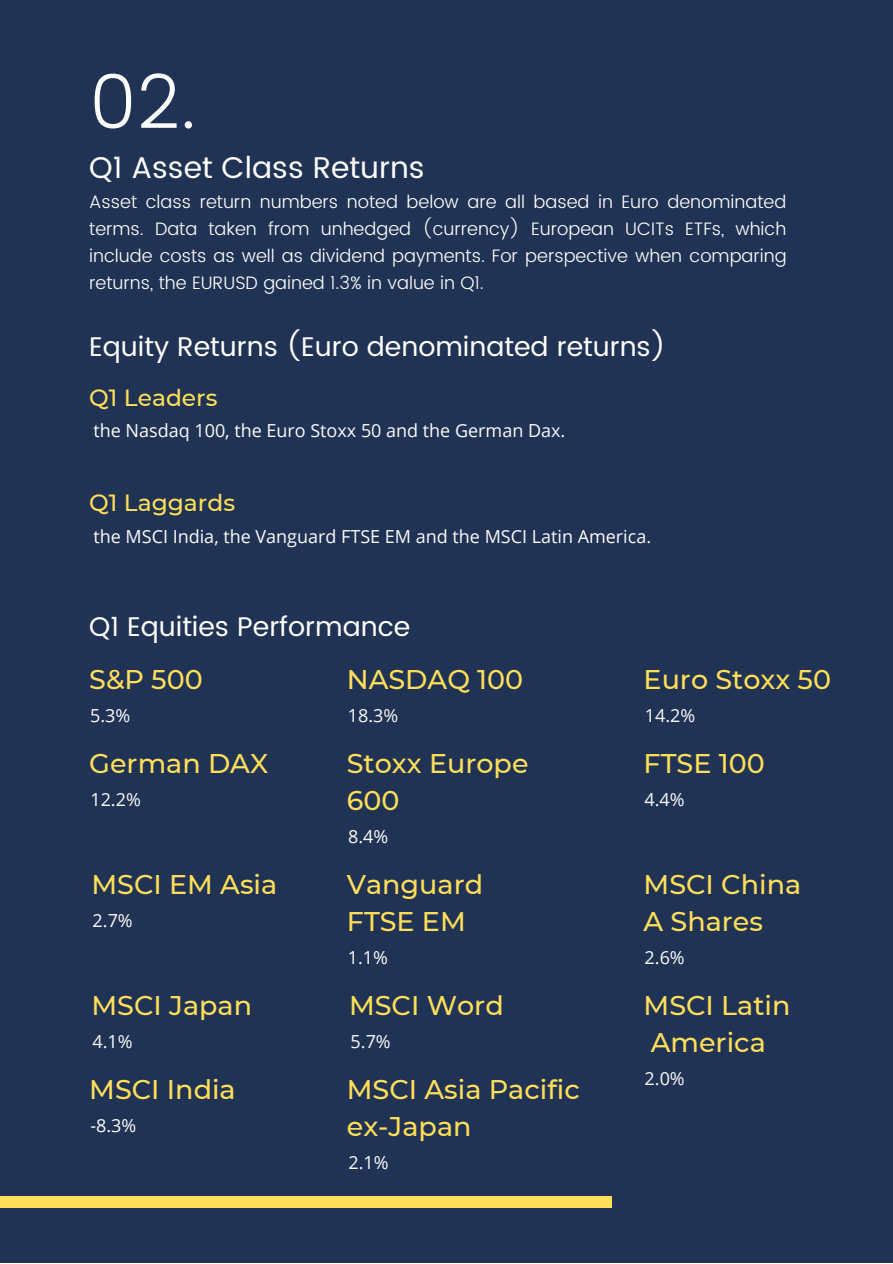
<style>
.page{position:relative;width:893px;height:1264px;background:#fff}
.page>*{position:absolute;margin:0;border:0;box-sizing:border-box;transform-origin:0 0}
.t1{font:300 75px "Poppins";color:#fff}
.t2{font:30px "Poppins";color:#fff}
.t3{font:500 27px/37px "Montserrat";color:#ffde59}
.t4{font:27px "Poppins";color:#fff}
.t5{font:500 23.4px "Montserrat";color:#ffde59}
.t6{font:300 18px/27px "Poppins";color:#fff;text-align:justify}
.t7{font:18px "Open Sans";color:#fbfbfc}
</style>
<div class="page">
<div style="left:0;top:0;width:892px;height:1262px;background:#203354"></div>
<div style="left:0;top:1196px;width:612px;height:11px;background:#ffde59"></div>
<h1 class="t1" style="left:89px;top:59px;width:109px">02.</h1>
<h2 class="t2" style="left:89px;top:150px;width:337px">Q1 Asset Class Returns</h2>
<p class="t6" style="left:89px;top:188px;width:698px">Asset class return numbers noted below are all based in Euro denominated terms. Data taken from unhedged (currency) European UCITs ETFs, which include costs as well as dividend payments. For perspective when comparing returns, the EURUSD gained 1.3% in value in Q1.</p>
<h3 class="t4" style="left:89px;top:331px;width:578px">Equity Returns (Euro denominated returns)</h3>
<p class="t5" style="left:89px;top:383px;width:130px">Q1 Leaders</p>
<p class="t7" style="left:93px;top:418px;width:473px">the Nasdaq 100, the Euro Stoxx 50 and the German Dax.</p>
<p class="t5" style="left:89px;top:488px;width:147px">Q1 Laggards</p>
<p class="t7" style="left:93px;top:523px;width:559px">the MSCI India, the Vanguard FTSE EM and the MSCI Latin America.</p>
<h3 class="t4" style="left:89px;top:611px;width:323px">Q1 Equities Performance</h3>
<h3 class="t3" style="left:89px;top:661px;width:115px">S&amp;P 500</h3>
<p class="t7" style="left:90px;top:703px;width:42px">5.3%</p>
<h3 class="t3" style="left:347px;top:661px;width:178px">NASDAQ 100</h3>
<p class="t7" style="left:348px;top:703px;width:52px">18.3%</p>
<h3 class="t3" style="left:89px;top:744px;width:180px">German DAX</h3>
<p class="t7" style="left:90px;top:787px;width:52px">12.2%</p>
<h3 class="t3" style="left:347px;top:744px;width:183px">Stoxx Europe<br>600</h3>
<p class="t7" style="left:348px;top:824px;width:42px">8.4%</p>
<h3 class="t3" style="left:91px;top:865px;width:187px">MSCI EM Asia</h3>
<p class="t7" style="left:93px;top:908px;width:42px">2.7%</p>
<h3 class="t3" style="left:347px;top:865px;width:138px">Vanguard<br>FTSE EM</h3>
<p class="t7" style="left:348px;top:945px;width:42px">1.1%</p>
<h3 class="t3" style="left:91px;top:986px;width:162px">MSCI Japan</h3>
<p class="t7" style="left:93px;top:1029px;width:42px">4.1%</p>
<h3 class="t3" style="left:349px;top:986px;width:156px">MSCI Word</h3>
<p class="t7" style="left:350px;top:1029px;width:42px">5.7%</p>
<h3 class="t3" style="left:89px;top:1070px;width:148px">MSCI India</h3>
<p class="t7" style="left:90px;top:1112px;width:47px">-8.3%</p>
<h3 class="t3" style="left:347px;top:1070px;width:234px">MSCI Asia Pacific ex-Japan</h3>
<p class="t7" style="left:348px;top:1150px;width:42px">2.1%</p>
<h3 class="t3" style="left:643px;top:661px;width:189px">Euro Stoxx 50</h3>
<p class="t7" style="left:644px;top:703px;width:52px">14.2%</p>
<h3 class="t3" style="left:643px;top:744px;width:123px">FTSE 100</h3>
<p class="t7" style="left:644px;top:787px;width:42px">4.4%</p>
<h3 class="t3" style="left:643px;top:865px;width:159px">MSCI China<br>A Shares</h3>
<p class="t7" style="left:644px;top:945px;width:42px">2.6%</p>
<h3 class="t3" style="left:643px;top:986px;width:148px">MSCI Latin<br>America</h3>
<p class="t7" style="left:644px;top:1066px;width:42px">2.0%</p>
</div>
